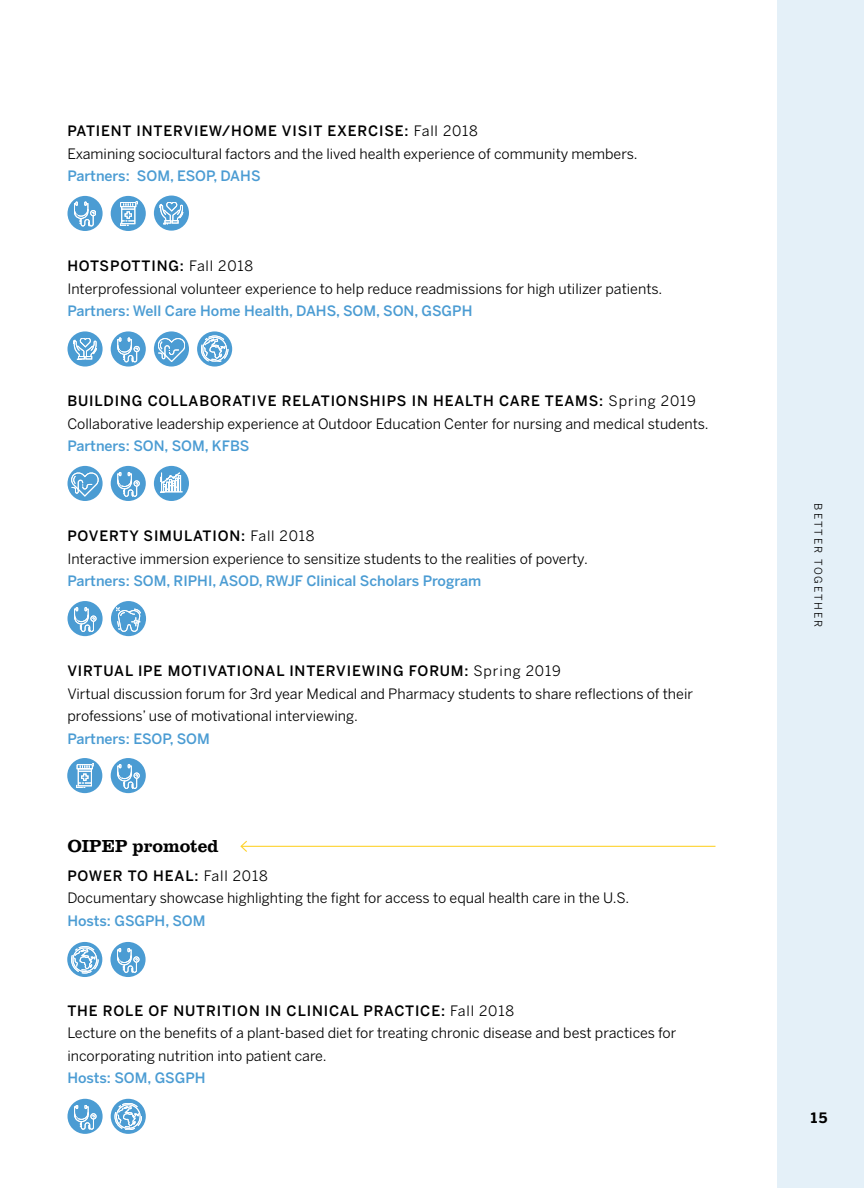
<style>
.page{position:relative;width:864px;height:1188px;background:#fff}
.page>*{position:absolute;margin:0;border:0;box-sizing:border-box;transform-origin:0 0}
.t1{font:500 18px "Clarendon URW";color:#000}
.t2{font:14.25px/22.5px "Benton Sans";color:#000}
.t3{font:500 14.25px "Benton Sans";color:#4b9cd3}
.t4{font:700 14.25px "Benton Sans";color:#000}
.t5{font:10.5px "Benton Sans";letter-spacing:.18em;color:#000}
.s1{font-weight:500}
</style>
<div class="page">
<div style="left:778px;top:0;width:86px;height:1188px;background:#e4f0f8"></div>
<hr style="left:241px;top:846px;width:475px;height:1px;background:#fed32f">
<svg style="left:240px;top:840px;width:8px;height:12px"></svg>
<div style="left:68px;top:601px;width:35px;height:35px;background:#4b9cd3;border-radius:50%"></div>
<svg style="left:74px;top:607px;width:22px;height:25px"></svg>
<div style="left:111px;top:601px;width:35px;height:35px;background:#4b9cd3;border-radius:50%"></div>
<svg style="left:116px;top:607px;width:25px;height:24px"></svg>
<div style="left:68px;top:1099px;width:35px;height:35px;background:#4b9cd3;border-radius:50%"></div>
<svg style="left:74px;top:1105px;width:22px;height:24px"></svg>
<svg style="left:111px;top:1099px;width:35px;height:35px"></svg>
<svg style="left:115px;top:1103px;width:27px;height:27px"></svg>
<svg style="left:67px;top:942px;width:35px;height:35px"></svg>
<svg style="left:71px;top:946px;width:27px;height:27px"></svg>
<div style="left:110px;top:942px;width:36px;height:35px;background:#4b9cd3;border-radius:50%"></div>
<svg style="left:117px;top:948px;width:22px;height:25px"></svg>
<div style="left:68px;top:196px;width:35px;height:35px;background:#4b9cd3;border-radius:50%"></div>
<div style="left:111px;top:196px;width:35px;height:35px;background:#4b9cd3;border-radius:50%"></div>
<svg style="left:74px;top:202px;width:22px;height:24px"></svg>
<svg style="left:120px;top:201px;width:17px;height:24px"></svg>
<div style="left:154px;top:196px;width:35px;height:35px;background:#4b9cd3;border-radius:50%"></div>
<svg style="left:160px;top:202px;width:23px;height:22px"></svg>
<svg style="left:68px;top:466px;width:35px;height:35px"></svg>
<div style="left:111px;top:466px;width:35px;height:35px;background:#4b9cd3;border-radius:50%"></div>
<svg style="left:118px;top:472px;width:21px;height:24px"></svg>
<svg style="left:72px;top:473px;width:26px;height:23px"></svg>
<div style="left:154px;top:466px;width:35px;height:35px;background:#4b9cd3;border-radius:50%"></div>
<svg style="left:161px;top:473px;width:22px;height:20px"></svg>
<div style="left:67px;top:758px;width:35px;height:35px;background:#4b9cd3;border-radius:50%"></div>
<svg style="left:77px;top:763px;width:17px;height:25px"></svg>
<div style="left:111px;top:758px;width:35px;height:35px;background:#4b9cd3;border-radius:50%"></div>
<svg style="left:118px;top:764px;width:21px;height:25px"></svg>
<svg style="left:111px;top:331px;width:35px;height:36px"></svg>
<div style="left:154px;top:331px;width:35px;height:36px;background:#4b9cd3;border-radius:50%"></div>
<svg style="left:197px;top:331px;width:35px;height:36px"></svg>
<svg style="left:118px;top:338px;width:21px;height:24px"></svg>
<svg style="left:158px;top:338px;width:27px;height:24px"></svg>
<svg style="left:201px;top:336px;width:27px;height:25px"></svg>
<div style="left:68px;top:331px;width:35px;height:36px;background:#4b9cd3;border-radius:50%"></div>
<svg style="left:73px;top:338px;width:24px;height:22px"></svg>
<p class="t2" style="left:67px;top:120px;width:572px"><span class="s1">PATIENT INTERVIEW/HOME VISIT EXERCISE:</span> Fall 2018<br>Examining sociocultural factors and the lived health experience of community members.</p>
<p class="t3" style="left:67px;top:167px;width:195px">Partners: SOM, ESOP, DAHS</p>
<p class="t2" style="left:67px;top:255px;width:596px"><span class="s1">HOTSPOTTING:</span> Fall 2018<br>Interprofessional volunteer experience to help reduce readmissions for high utilizer patients.</p>
<p class="t3" style="left:67px;top:302px;width:407px">Partners: Well Care Home Health, DAHS, SOM, SON, GSGPH</p>
<p class="t2" style="left:67px;top:390px;width:643px"><span class="s1">BUILDING COLLABORATIVE RELATIONSHIPS IN HEALTH CARE TEAMS:</span> Spring 2019<br>Collaborative leadership experience at Outdoor Education Center for nursing and medical students.</p>
<p class="t3" style="left:67px;top:437px;width:184px">Partners: SON, SOM, KFBS</p>
<p class="t2" style="left:67px;top:525px;width:522px"><span class="s1">POVERTY SIMULATION:</span> Fall 2018<br>Interactive immersion experience to sensitize students to the realities of poverty.</p>
<p class="t3" style="left:67px;top:572px;width:415px">Partners: SOM, RIPHI, ASOD, RWJF Clinical Scholars Program</p>
<p class="t2" style="left:67px;top:660px;width:627px"><span class="s1">VIRTUAL IPE MOTIVATIONAL INTERVIEWING FORUM:</span> Spring 2019<br>Virtual discussion forum for 3rd year Medical and Pharmacy students to share reflections of their professions’ use of motivational interviewing.</p>
<p class="t3" style="left:67px;top:730px;width:144px">Partners: ESOP, SOM</p>
<p class="t1" style="left:67px;top:832px;width:153px">OIPEP promoted</p>
<p class="t2" style="left:67px;top:864px;width:563px"><span class="s1">POWER TO HEAL:</span> Fall 2018<br>Documentary showcase highlighting the fight for access to equal health care in the U.S.</p>
<p class="t3" style="left:67px;top:912px;width:140px">Hosts: GSGPH, SOM</p>
<p class="t2" style="left:67px;top:999px;width:611px"><span class="s1">THE ROLE OF NUTRITION IN CLINICAL PRACTICE:</span> Fall 2018<br>Lecture on the benefits of a plant-based diet for treating chronic disease and best practices for incorporating nutrition into patient care.</p>
<p class="t3" style="left:67px;top:1069px;width:140px">Hosts: SOM, GSGPH</p>
<p class="t5" style="left:824px;top:503px;width:125px;rotate:90deg">BETTER TOGETHER</p>
<p class="t4" style="left:811px;top:1108px;width:18px">15</p>
</div>
